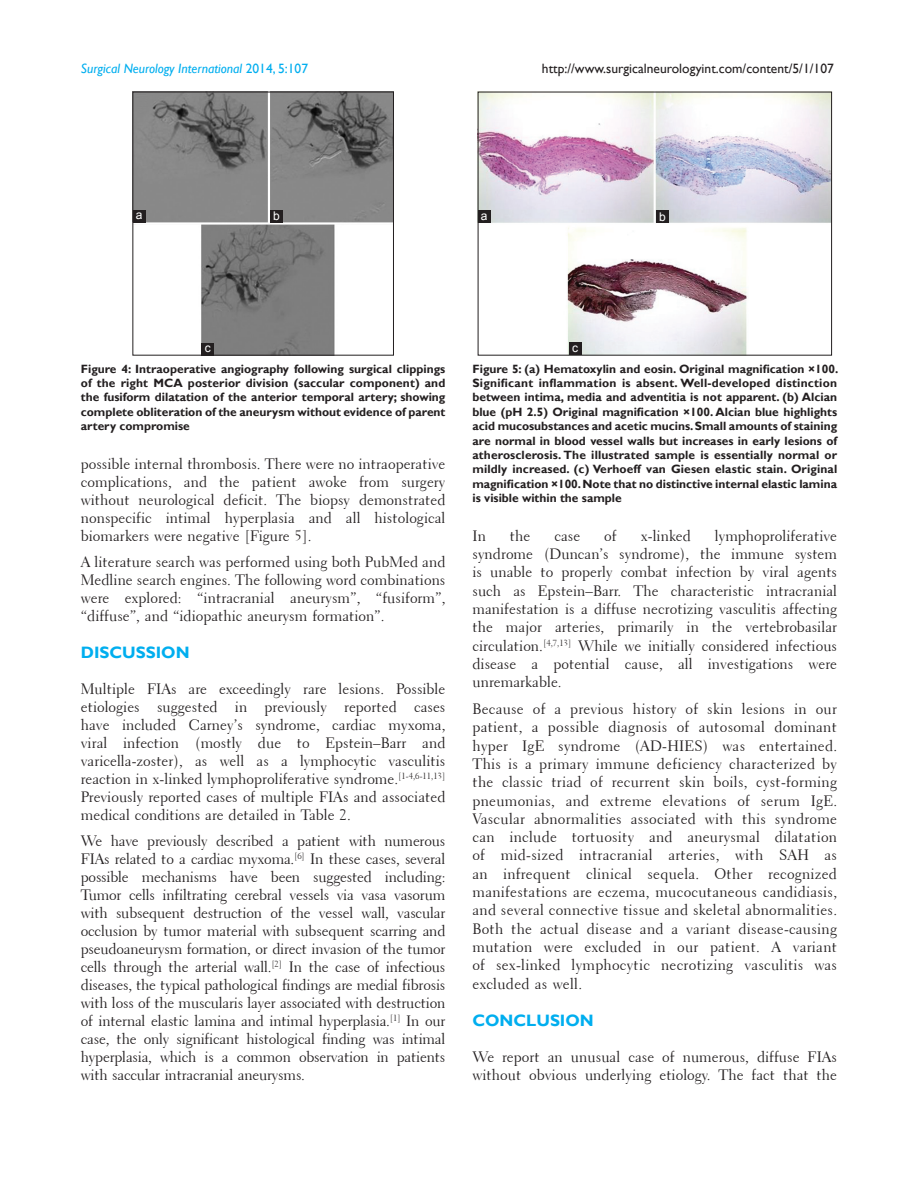
<style>
.page{position:relative;width:918px;height:1188px;background:#fff}
.page>*{position:absolute;margin:0;border:0;box-sizing:border-box;transform-origin:0 0}
.t1{font:700 16.5px "Gill Sans";color:#00aeef}
.TX{font:15px/18px "Transitional 521 BT Roman A";color:#231f20;text-align:justify}
.t2{font:13.5px "Gill Sans";color:#231f20}
.t3{font:italic 13.5px "Gill Sans";color:#00aeef}
.FGC{font:700 12px/14.4px "Gill Sans";color:#231f20;text-align:justify}
.LABEL{font:12px "Arial";color:#fff}
.s1{font-style:normal}
</style>
<div class="page">
<img style="left:135px;top:94px;width:257px;height:259px">
<div style="left:133px;top:92px;width:261px;height:263px;border:1px solid #231f20"></div>
<div style="left:201px;top:343px;width:13px;height:12px;background:#231f20"></div>
<div style="left:270px;top:210px;width:13px;height:13px;background:#231f20"></div>
<div style="left:133px;top:210px;width:12px;height:12px;background:#231f20"></div>
<img style="left:480px;top:94px;width:350px;height:259px">
<div style="left:569px;top:343px;width:12px;height:12px;background:#231f20"></div>
<div style="left:656px;top:210px;width:13px;height:13px;background:#231f20"></div>
<div style="left:478px;top:210px;width:13px;height:13px;background:#231f20"></div>
<p class="t3" style="left:81px;top:61px;width:229px">Surgical Neurology International <span class="s1">2014, 5:107</span></p>
<p class="t2" style="left:542px;top:61px;width:293px">http://www.surgicalneurologyint.com/content/5/1/107</p>
<p class="LABEL" style="left:136px;top:207px;width:8px">a</p>
<p class="LABEL" style="left:273px;top:208px;width:8px">b</p>
<p class="LABEL" style="left:481px;top:208px;width:8px">a</p>
<p class="LABEL" style="left:659px;top:209px;width:8px">b</p>
<p class="LABEL" style="left:205px;top:340px;width:7px">c</p>
<p class="FGC" style="left:81px;top:362px;width:366px">Figure 4: Intraoperative angiography following surgical clippings of the right MCA posterior division (saccular component) and the fusiform dilatation of the anterior temporal artery; showing complete obliteration of the aneurysm without evidence of parent artery compromise</p>
<p class="TX" style="left:81px;top:455px;width:366px">possible internal thrombosis. There were no intraoperative complications, and the patient awoke from surgery without neurological deficit. The biopsy demonstrated nonspecific intimal hyperplasia and all histological biomarkers were negative [Figure 5].</p>
<p class="TX" style="left:81px;top:553px;width:366px">A literature search was performed using both PubMed and Medline search engines. The following word combinations were explored: “intracranial aneurysm”, “fusiform”, “diffuse”, and “idiopathic aneurysm formation”.</p>
<h1 class="t1" style="left:81px;top:642px;width:110px">DISCUSSION</h1>
<p class="TX" style="left:81px;top:680px;width:366px">Multiple FIAs are exceedingly rare lesions. Possible etiologies suggested in previously reported cases have included Carney’s syndrome, cardiac myxoma, viral infection (mostly due to Epstein–Barr and varicella‑zoster), as well as a lymphocytic vasculitis reaction in x‑linked lymphoproliferative syndrome.<sup>[1‑4,6‑11,13] </sup>Previously reported cases of multiple FIAs and associated medical conditions are detailed in Table 2.</p>
<p class="TX" style="left:81px;top:832px;width:366px">We have previously described a patient with numerous FIAs related to a cardiac myxoma.<sup>[6]</sup> In these cases, several possible mechanisms have been suggested including:<br>Tumor cells infiltrating cerebral vessels via vasa vasorum with subsequent destruction of the vessel wall, vascular occlusion by tumor material with subsequent scarring and pseudoaneurysm formation, or direct invasion of the tumor cells through the arterial wall.<sup>[2]</sup> In the case of infectious diseases, the typical pathological findings are medial fibrosis with loss of the muscularis layer associated with destruction of internal elastic lamina and intimal hyperplasia.<sup>[1]</sup> In our case, the only significant histological finding was intimal hyperplasia, which is a common observation in patients with saccular intracranial aneurysms.</p>
<p class="LABEL" style="left:572px;top:340px;width:7px">c</p>
<p class="FGC" style="left:473px;top:362px;width:367px">Figure 5: (a) Hematoxylin and eosin. Original magnification ×100.<br>Significant inflammation is absent. Well-developed distinction between intima, media and adventitia is not apparent. (b) Alcian blue (pH 2.5) Original magnification ×100. Alcian blue highlights acid mucosubstances and acetic mucins. Small amounts of staining are normal in blood vessel walls but increases in early lesions of atherosclerosis. The illustrated sample is essentially normal or mildly increased. (c) Verhoeff van Giesen elastic stain. Original magnification ×100. Note that no distinctive internal elastic lamina is visible within the sample</p>
<p class="TX" style="left:472px;top:526px;width:366px;text-indent:242px">lymphoproliferative syndrome (Duncan’s syndrome), the immune system is unable to properly combat infection by viral agents such as Epstein–Barr. The characteristic intracranial manifestation is a diffuse necrotizing vasculitis affecting the major arteries, primarily in the vertebrobasilar circulation.<sup>[4,7,13]</sup> While we initially considered infectious disease a potential cause, all investigations were unremarkable.</p>
<p class="TX" style="left:472px;top:700px;width:366px">Because of a previous history of skin lesions in our patient, a possible diagnosis of autosomal dominant hyper IgE syndrome (AD‑HIES) was entertained.<br>This is a primary immune deficiency characterized by the classic triad of recurrent skin boils, cyst‑forming pneumonias, and extreme elevations of serum IgE.<br>Vascular abnormalities associated with this syndrome can include tortuosity and aneurysmal dilatation of mid‑sized intracranial arteries, with SAH as an infrequent clinical sequela. Other recognized manifestations are eczema, mucocutaneous candidiasis, and several connective tissue and skeletal abnormalities.<br>Both the actual disease and a variant disease‑causing mutation were excluded in our patient. A variant of sex‑linked lymphocytic necrotizing vasculitis was excluded as well.</p>
<h1 class="t1" style="left:472px;top:1010px;width:123px">CONCLUSION</h1>
<p class="TX" style="left:472px;top:1048px;width:366px">We report an unusual case of numerous, diffuse FIAs without obvious underlying etiology. The fact that the</p>
<p class="TX" style="left:472px;top:527px;width:15px">In</p>
<p class="TX" style="left:510px;top:527px;width:22px">the</p>
<p class="TX" style="left:554px;top:527px;width:27px">case</p>
<p class="TX" style="left:604px;top:527px;width:14px">of</p>
<p class="TX" style="left:641px;top:527px;width:52px">x‑linked</p>
</div>
